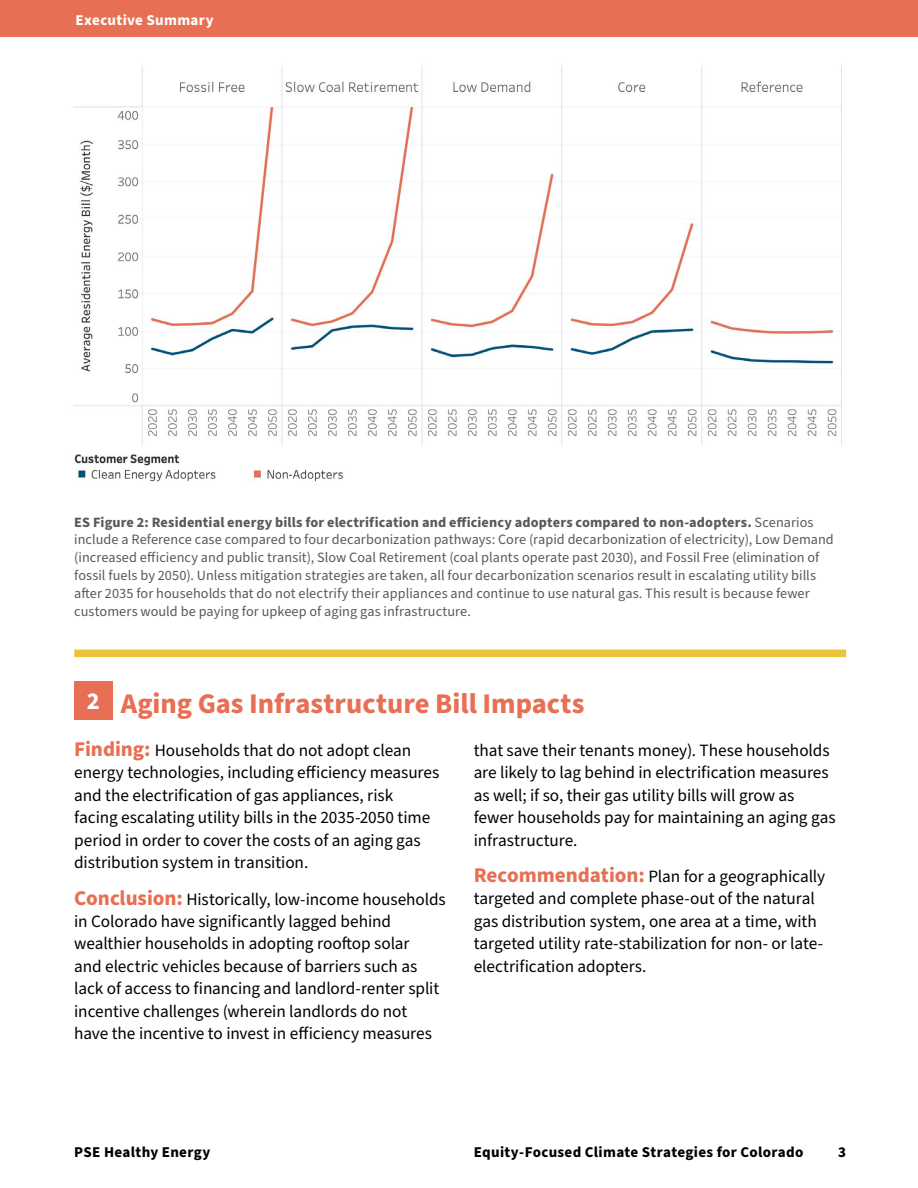
<style>
.page{position:relative;width:918px;height:1188px;background:#fff}
.page>*{position:absolute;margin:0;border:0;box-sizing:border-box;transform-origin:0 0}
.t1{font:700 28.5px "Source Sans Pro";letter-spacing:-.005em;color:#e76f54}
.t2{font:700 24.3px "Source Sans Pro";color:#fff}
.t3{font:17.25px/22.5px "Source Sans Pro";letter-spacing:-.005em;color:#000}
.t4{font:700 15px "Source Sans Pro";letter-spacing:.02em;color:#000}
.t5{font:700 15px "Source Sans Pro";letter-spacing:.025em;color:#fff}
.t6{font:14.25px/18px "Source Sans Pro";letter-spacing:.005em;color:#58595b}
.s1{font-weight:700}
.s2{font-weight:700;font-size:21px;color:#e76f54}
</style>
<div class="page">
<img style="left:74px;top:65px;width:768px;height:417px">
<div style="left:74px;top:682px;width:38px;height:38px;background:#e76f54"></div>
<div style="left:0;top:0;width:918px;height:36px;background:#e76f54"></div>
<div style="left:74px;top:650px;width:772px;height:7px;background:#e9c43c"></div>
<p class="t5" style="left:76px;top:9px;width:140px">Executive Summary</p>
<p class="t6" style="left:74px;top:513px;width:761px"><span class="s1">ES Figure 2: Residential energy bills for electrification and efficiency adopters compared to non-adopters.</span> Scenarios include a Reference case compared to four decarbonization pathways: Core (rapid decarbonization of electricity), Low Demand (increased efficiency and public transit), Slow Coal Retirement (coal plants operate past 2030), and Fossil Free (elimination of fossil fuels by 2050). Unless mitigation strategies are taken, all four decarbonization scenarios result in escalating utility bills after 2035 for households that do not electrify their appliances and continue to use natural gas. This result is because fewer customers would be paying for upkeep of aging gas infrastructure.</p>
<h2 class="t2" style="left:87px;top:684px;width:14px">2</h2>
<h1 class="t1" style="left:121px;top:684px;width:465px">Aging Gas Infrastructure Bill Impacts</h1>
<p class="t3" style="left:74px;top:740px;width:367px"><span class="s2">Finding:</span> Households that do not adopt clean energy technologies, including efficiency measures and the electrification of gas appliances, risk facing escalating utility bills in the 2035-2050 time period in order to cover the costs of an aging gas distribution system in transition.</p>
<p class="t3" style="left:74px;top:888px;width:373px"><span class="s2">Conclusion:</span> Historically, low-income households in Colorado have significantly lagged behind wealthier households in adopting rooftop solar<br>and electric vehicles because of barriers such as lack of access to financing and landlord-renter split incentive challenges (wherein landlords do not<br>have the incentive to invest in efficiency measures</p>
<p class="t3" style="left:474px;top:740px;width:364px">that save their tenants money). These households are likely to lag behind in electrification measures as well; if so, their gas utility bills will grow as fewer households pay for maintaining an aging gas infrastructure.</p>
<p class="t3" style="left:474px;top:866px;width:353px"><span class="s2">Recommendation:</span> Plan for a geographically targeted and complete phase-out of the natural gas distribution system, one area at a time, with targeted utility rate-stabilization for non- or late&shy;electrification adopters.</p>
<p class="t4" style="left:74px;top:1141px;width:138px">PSE Healthy Energy</p>
<p class="t4" style="left:474px;top:1141px;width:331px">Equity-Focused Climate Strategies for Colorado</p>
<p class="t4" style="left:838px;top:1141px;width:9px">3</p>
</div>
